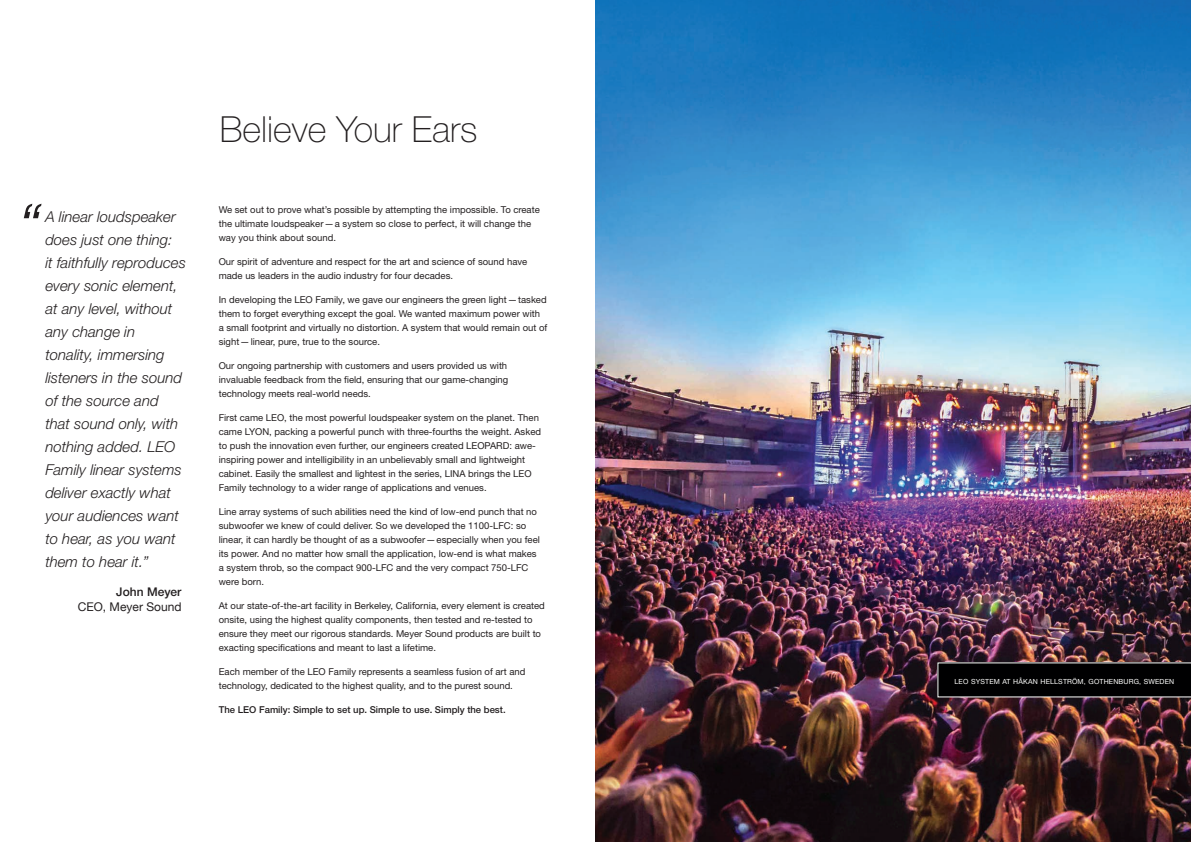
<style>
.page{position:relative;width:1191px;height:842px;background:#fff}
.page>*{position:absolute;margin:0;border:0;box-sizing:border-box;transform-origin:0 0}
.Heading_3{font:italic 300 60px "Helvetica Neue";color:#231f20}
.t1{font:100 36px "Helvetica Neue";color:#231f20}
.Text{font:italic 300 15px/23px "Helvetica Neue";color:#231f20}
.Heading4{font:12px/15px "Helvetica Neue";color:#231f20;text-align:right}
.Text-2{font:9.5px/14px "Helvetica Neue";color:#231f20}
.Text-3{font:500 9.5px "Helvetica Neue";color:#231f20}
.Text-4{font:7px "Helvetica Neue";letter-spacing:.025em;color:#fff}
.s1{font-weight:500}
</style>
<div class="page">
<img style="left:595px;top:0;width:596px;height:842px">
<div style="left:937px;top:663px;width:254px;height:34px;background:#000001"></div>
<p class="Heading_3" style="left:18px;top:189px;width:24px">“</p>
<p class="Text" style="left:45px;top:205px;width:142px">A linear loudspeaker does just one thing:<br>it faithfully reproduces every sonic element, at any level, without any change in tonality, immersing listeners in the sound of the source and that sound only, with nothing added. LEO<br>Family linear systems deliver exactly what your audiences want to hear, as you want them to hear it.”</p>
<p class="Heading4" style="left:78px;top:585px;width:105px"><span class="s1">John Meyer<br></span>CEO, Meyer Sound</p>
<p class="t1" style="left:220px;top:108px;width:259px">Believe Your Ears</p>
<p class="Text-2" style="left:219px;top:203px;width:322px">We set out to prove what’s possible by attempting the impossible. To create the ultimate loudspeaker—a system so close to perfect, it will change the way you think about sound.</p>
<p class="Text-2" style="left:219px;top:255px;width:310px">Our spirit of adventure and respect for the art and science of sound have made us leaders in the audio industry for four decades.</p>
<p class="Text-2" style="left:219px;top:293px;width:330px">In developing the LEO Family, we gave our engineers the green light—tasked them to forget everything except the goal. We wanted maximum power with a small footprint and virtually no distortion. A system that would remain out of sight—linear, pure, true to the source.</p>
<p class="Text-2" style="left:219px;top:359px;width:291px;text-align:justify">Our ongoing partnership with customers and users provided us with invaluable feedback from the field, ensuring that our game-changing technology meets real-world needs.</p>
<p class="Text-2" style="left:219px;top:411px;width:324px">First came LEO, the most powerful loudspeaker system on the planet. Then came LYON, packing a powerful punch with three-fourths the weight. Asked to push the innovation even further, our engineers created LEOPARD: awe&shy;inspiring power and intelligibility in an unbelievably small and lightweight cabinet. Easily the smallest and lightest in the series, LINA brings the LEO Family technology to a wider range of applications and venues.</p>
<p class="Text-2" style="left:219px;top:504px;width:323px">Line array systems of such abilities need the kind of low-end punch that no subwoofer we knew of could deliver. So we developed the 1100-LFC: so linear, it can hardly be thought of as a subwoofer—especially when you feel its power. And no matter how small the application, low-end is what makes a system throb, so the compact 900-LFC and the very compact 750-LFC were born.</p>
<p class="Text-2" style="left:219px;top:598px;width:328px">At our state-of-the-art facility in Berkeley, California, every element is created onsite, using the highest quality components, then tested and re-tested to ensure they meet our rigorous standards. Meyer Sound products are built to exacting specifications and meant to last a lifetime.</p>
<p class="Text-2" style="left:219px;top:664px;width:308px">Each member of the LEO Family represents a seamless fusion of art and technology, dedicated to the highest quality, and to the purest sound.</p>
<p class="Text-3" style="left:219px;top:704px;width:288px">The LEO Family: Simple to set up. Simple to use. Simply the best.</p>
<p class="Text-4" style="left:954px;top:676px;width:221px">LEO SYSTEM AT HÅKAN HELLSTRÖM, GOTHENBURG, SWEDEN</p>
</div>
